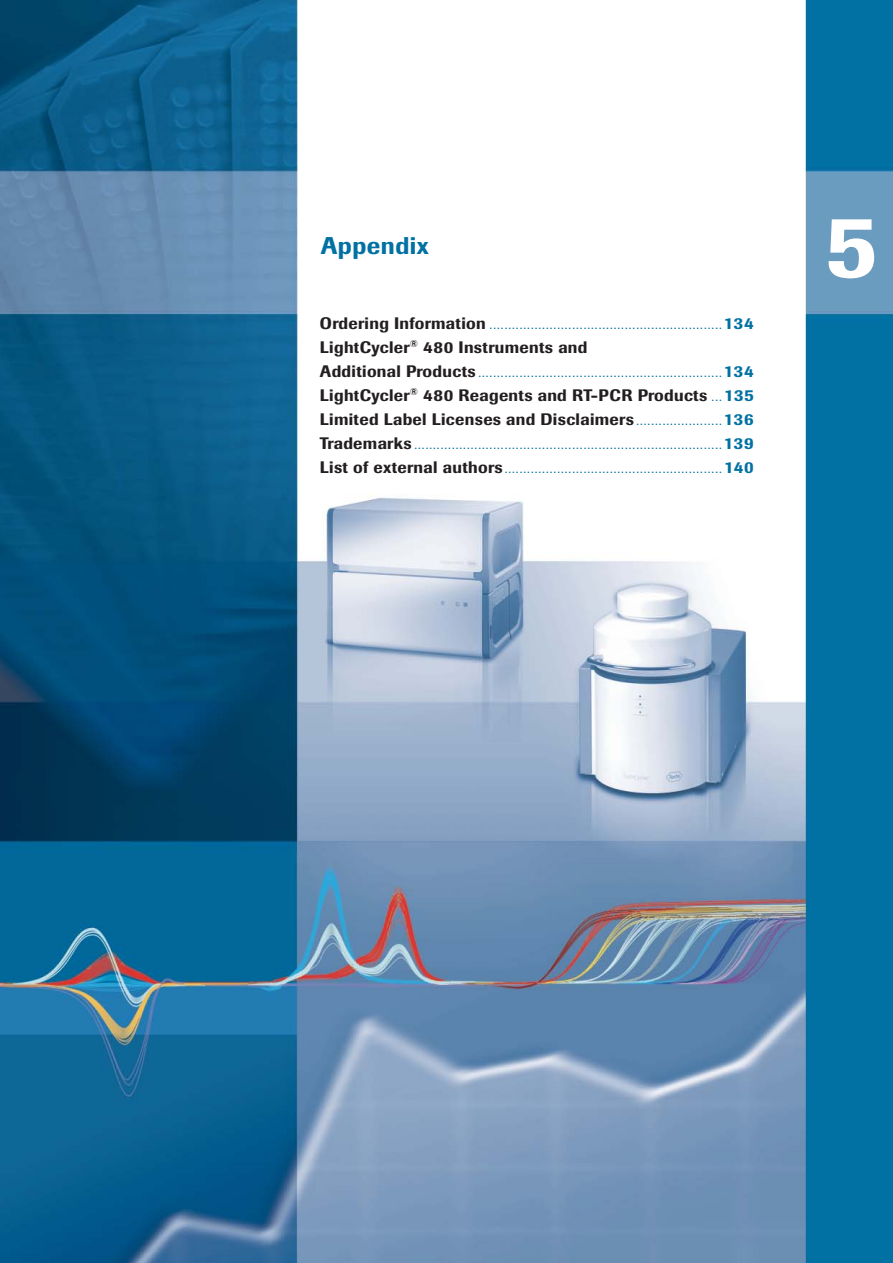
<style>
.page{position:relative;width:893px;height:1263px;background:#fff}
.page>*{position:absolute;margin:0;border:0;box-sizing:border-box;transform-origin:0 0}
.t1{font:500 90px "Imago";color:#fff}
.t2{font:500 24px "Imago";letter-spacing:.02em;color:#0071a2}
.t3{font:300 16.5px/24px "Imago";color:#0071a2}
.s1{font-weight:500;color:#231f20}
.s2{font-weight:500}
</style>
<div class="page">
<img style="left:0;top:0;width:893px;height:1263px">
<h2 class="t2" style="left:321px;top:237px;width:109px">Appendix</h2>
<p class="t3" style="left:320px;top:313px;width:435px"><span class="s1">Ordering Information</span> ..............................................................<span class="s2">134<br></span><span class="s1">LightCycler</span><sup>®</sup> <span class="s1">480 Instruments and<br>Additional Products</span> .................................................................<span class="s2">134<br></span><span class="s1">LightCycler</span><sup>®</sup> <span class="s1">480 Reagents and RT-PCR Products</span> ...<span class="s2">135<br></span><span class="s1">Limited Label Licenses and Disclaimers</span> .......................<span class="s2">136<br></span><span class="s1">Trademarks</span> ..................................................................................<span class="s2">139<br></span><span class="s1">List of external authors</span> ..........................................................<span class="s2">140</span></p>
<h1 class="t1" style="left:824px;top:214px;width:54px">5</h1>
</div>
